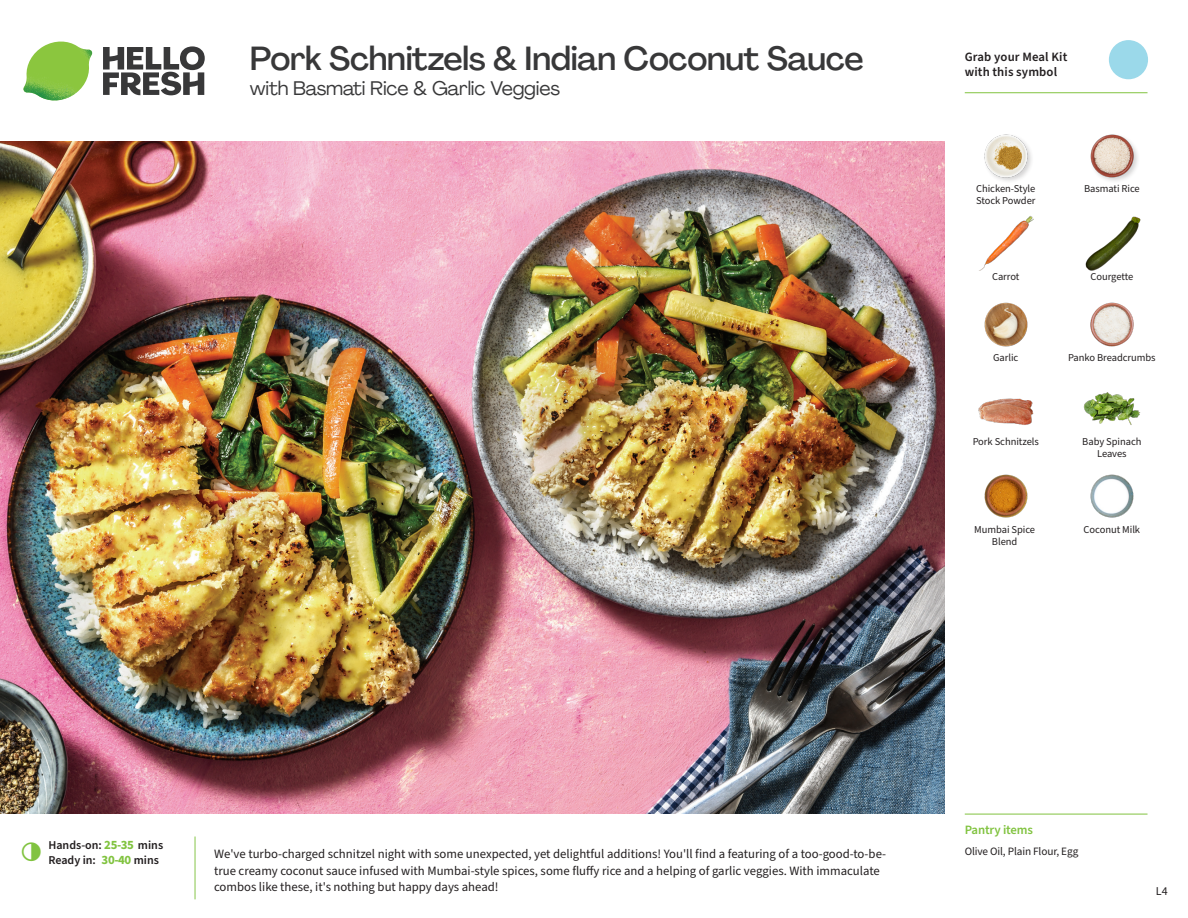
<style>
.page{position:relative;width:1188px;height:918px;background:#fff}
.page>*{position:absolute;margin:0;border:0;box-sizing:border-box;transform-origin:0 0}
._15_Titel_UK{font:500 33px "Agrandir";letter-spacing:-.01em;color:#383839}
._15_Titel_UK-2{font:19.5px "Agrandir";letter-spacing:-.01em;color:#383839}
._16_StepsText_OLD{font:12.75px/16.5px "Source Sans Pro";color:#231f20}
.t1{font:600 12.75px/15px "Source Sans Pro";letter-spacing:.01em;color:#231f20}
._04_Headers_Front{font:600 12.75px "Source Sans Pro";letter-spacing:-.01em;color:#81c340}
._04_Intro{font:600 12px "Source Sans Pro";color:#231f20}
.t2{font:12px "Source Sans Pro";color:#231f20}
._05_Pantry{font:11.25px "Source Sans Pro";letter-spacing:-.01em;color:#231f20}
._18_FRONT_ingredient{font:10.5px/12px "Source Sans Pro";letter-spacing:-.005em;color:#231f20;text-align:center}
.s1{font-weight:700;font-size:12.75px;color:#81c340}
</style>
<div class="page">
<svg style="left:103px;top:46px;width:102px;height:49px"></svg>
<img style="left:23px;top:42px;width:69px;height:59px">
<img style="left:0;top:142px;width:945px;height:672px">
<img style="left:1090px;top:302px;width:44px;height:45px">
<img style="left:1083px;top:392px;width:58px;height:33px">
<img style="left:978px;top:398px;width:56px;height:27px">
<img style="left:984px;top:474px;width:44px;height:44px">
<img style="left:984px;top:302px;width:44px;height:45px">
<img style="left:979px;top:215px;width:55px;height:56px">
<img style="left:1085px;top:216px;width:56px;height:55px">
<img style="left:984px;top:134px;width:48px;height:47px">
<img style="left:1090px;top:134px;width:48px;height:47px">
<img style="left:1090px;top:474px;width:44px;height:44px">
<hr style="left:965px;top:814px;width:183px;height:1px;background:#81c340">
<svg style="left:1091px;top:40px;width:57px;height:54px"></svg>
<hr style="left:965px;top:92px;width:183px;height:1px;background:#81c340">
<p class="_15_Titel_UK" style="left:250px;top:38px;width:615px">Pork Schnitzels &amp; Indian Coconut Sauce</p>
<p class="_15_Titel_UK-2" style="left:250px;top:76px;width:312px">with Basmati Rice &amp; Garlic Veggies</p>
<p class="t1" style="left:965px;top:50px;width:104px">Grab your Meal Kit with this symbol</p>
<p class="_18_FRONT_ingredient" style="left:976px;top:182px;width:61px">Chicken-Style</p>
<p class="_18_FRONT_ingredient" style="left:1084px;top:182px;width:57px">Basmati Rice</p>
<p class="_18_FRONT_ingredient" style="left:976px;top:194px;width:61px">Stock Powder</p>
<p class="_18_FRONT_ingredient" style="left:992px;top:271px;width:29px">Carrot</p>
<p class="_18_FRONT_ingredient" style="left:1091px;top:271px;width:44px">Courgette</p>
<p class="_18_FRONT_ingredient" style="left:993px;top:352px;width:27px">Garlic</p>
<p class="_18_FRONT_ingredient" style="left:1068px;top:352px;width:89px">Panko Breadcrumbs</p>
<p class="_18_FRONT_ingredient" style="left:973px;top:436px;width:68px">Pork Schnitzels</p>
<p class="_18_FRONT_ingredient" style="left:1082px;top:436px;width:61px">Baby Spinach<br>Leaves</p>
<p class="_18_FRONT_ingredient" style="left:974px;top:524px;width:62px">Mumbai Spice</p>
<p class="_18_FRONT_ingredient" style="left:1084px;top:524px;width:58px">Coconut Milk</p>
<p class="_18_FRONT_ingredient" style="left:992px;top:536px;width:27px">Blend</p>
<p class="_04_Intro" style="left:48px;top:837px;width:116px">Hands-on: <span class="s1">25-35</span> mins</p>
<p class="_04_Intro" style="left:48px;top:852px;width:112px">Ready in: <span class="s1">30-40</span> mins</p>
<p class="_16_StepsText_OLD" style="left:214px;top:846px;width:674px">We've turbo-charged schnitzel night with some unexpected, yet delightful additions! You'll find a featuring of a too-good-to-be&shy;true creamy coconut sauce infused with Mumbai-style spices, some fluffy rice and a helping of garlic veggies. With immaculate combos like these, it's nothing but happy days ahead!</p>
<p class="_04_Headers_Front" style="left:965px;top:821px;width:70px">Pantry items</p>
<p class="_05_Pantry" style="left:965px;top:844px;width:115px">Olive Oil, Plain Flour, Egg</p>
<p class="t2" style="left:1156px;top:883px;width:13px">L4</p>
</div>
